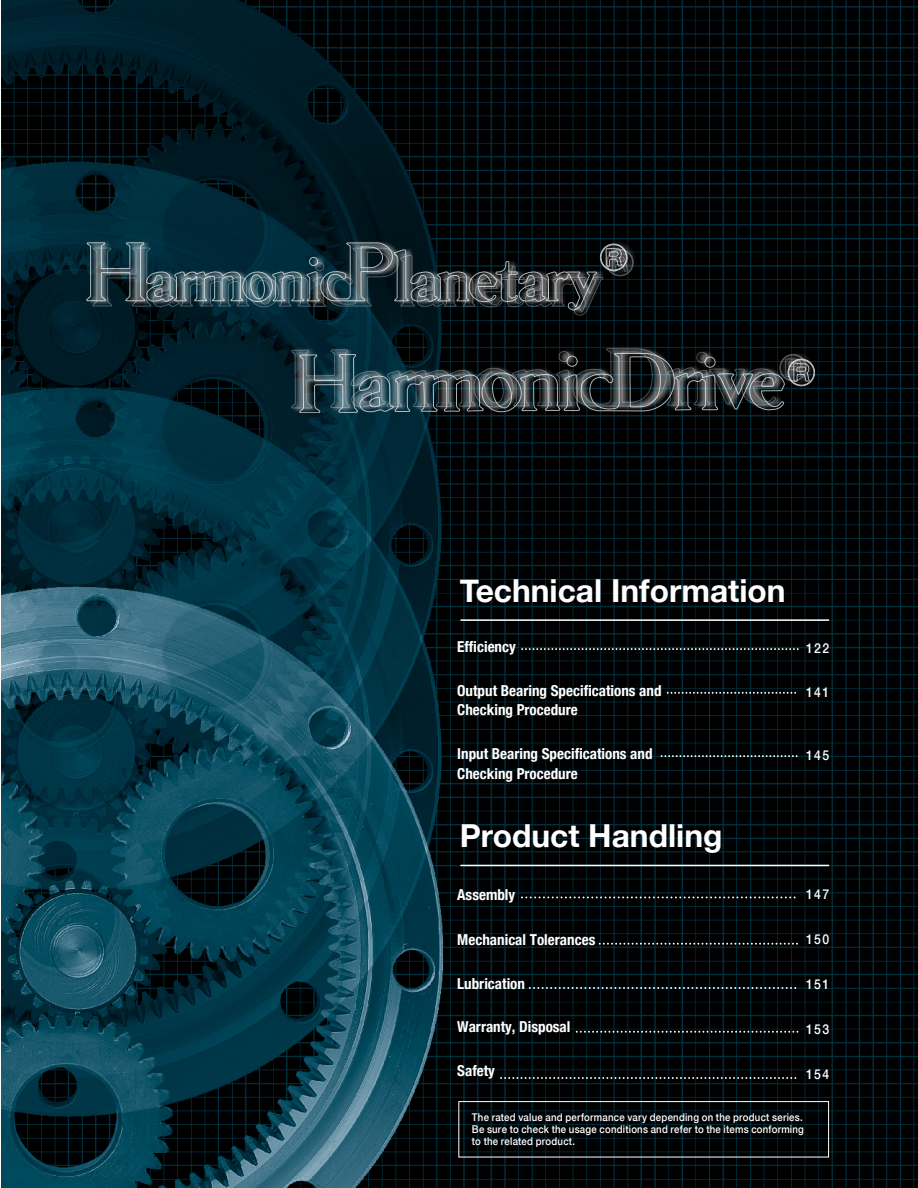
<style>
.page{position:relative;width:918px;height:1188px;background:#fff}
.page>*{position:absolute;margin:0;border:0;box-sizing:border-box;transform-origin:0 0}
.t1{font:700 31.65px "Helvetica Neue";color:#fff}
.t2{font:700 condensed 15.15px/19.6px "Helvetica Neue";color:#fff}
.t3{font:500 13.5px "Helvetica Neue";letter-spacing:.1em;color:#fff;scale:.9 1}
.t4{font:500 10.65px/12px "Helvetica Neue";letter-spacing:.025em;color:#fff;text-align:justify;scale:.9 1}
</style>
<div class="page">
<img style="left:1px;top:0;width:917px;height:1188px">
<img style="left:37px;top:190px;width:649px;height:175px">
<svg style="left:522px;top:648px;width:277px;height:2px"></svg>
<svg style="left:668px;top:692px;width:131px;height:2px"></svg>
<svg style="left:662px;top:755px;width:137px;height:2px"></svg>
<hr style="left:460px;top:619px;width:369px;height:2px;background:#fff">
<svg style="left:522px;top:896px;width:277px;height:2px"></svg>
<svg style="left:600px;top:943px;width:200px;height:2px"></svg>
<svg style="left:530px;top:987px;width:269px;height:2px"></svg>
<svg style="left:577px;top:1031px;width:222px;height:2px"></svg>
<hr style="left:460px;top:865px;width:369px;height:1px;background:#fff">
<svg style="left:86px;top:243px;width:547px;height:72px;background:#293d45"></svg>
<img style="left:241px;top:296px;width:623px;height:168px">
<svg style="left:291px;top:348px;width:524px;height:65px;background:#2f3b3f"></svg>
<div style="left:458px;top:1101px;width:371px;height:56px;border:1px solid #fff"></div>
<svg style="left:501px;top:1077px;width:298px;height:2px"></svg>
<h1 class="t1" style="left:460px;top:566px;width:327px">Technical Information</h1>
<p class="t2" style="left:457px;top:636px;width:60px">Efficiency</p>
<p class="t2" style="left:457px;top:680px;width:206px">Output Bearing Specifications and<br>Checking Procedure</p>
<p class="t2" style="left:457px;top:743px;width:197px">Input Bearing Specifications and<br>Checking Procedure</p>
<h1 class="t1" style="left:460px;top:811px;width:264px">Product Handling</h1>
<p class="t3" style="left:806px;top:638px;width:27px">122</p>
<p class="t3" style="left:806px;top:681px;width:27px">141</p>
<p class="t3" style="left:806px;top:744px;width:27px">145</p>
<p class="t2" style="left:457px;top:883px;width:60px">Assembly</p>
<p class="t2" style="left:457px;top:929px;width:140px">Mechanical Tolerances</p>
<p class="t2" style="left:457px;top:972px;width:69px">Lubrication</p>
<p class="t2" style="left:457px;top:1016px;width:115px">Warranty, Disposal</p>
<p class="t2" style="left:457px;top:1060px;width:39px">Safety</p>
<p class="t4" style="left:472px;top:1111px;width:370px">The rated value and performance vary depending on the product series.<br>Be sure to check the usage conditions and refer to the items conforming to the related product.</p>
<p class="t3" style="left:806px;top:883px;width:27px">147</p>
<p class="t3" style="left:806px;top:928px;width:27px">150</p>
<p class="t3" style="left:806px;top:973px;width:27px">151</p>
<p class="t3" style="left:806px;top:1019px;width:27px">153</p>
<p class="t3" style="left:806px;top:1064px;width:27px">154</p>
</div>
